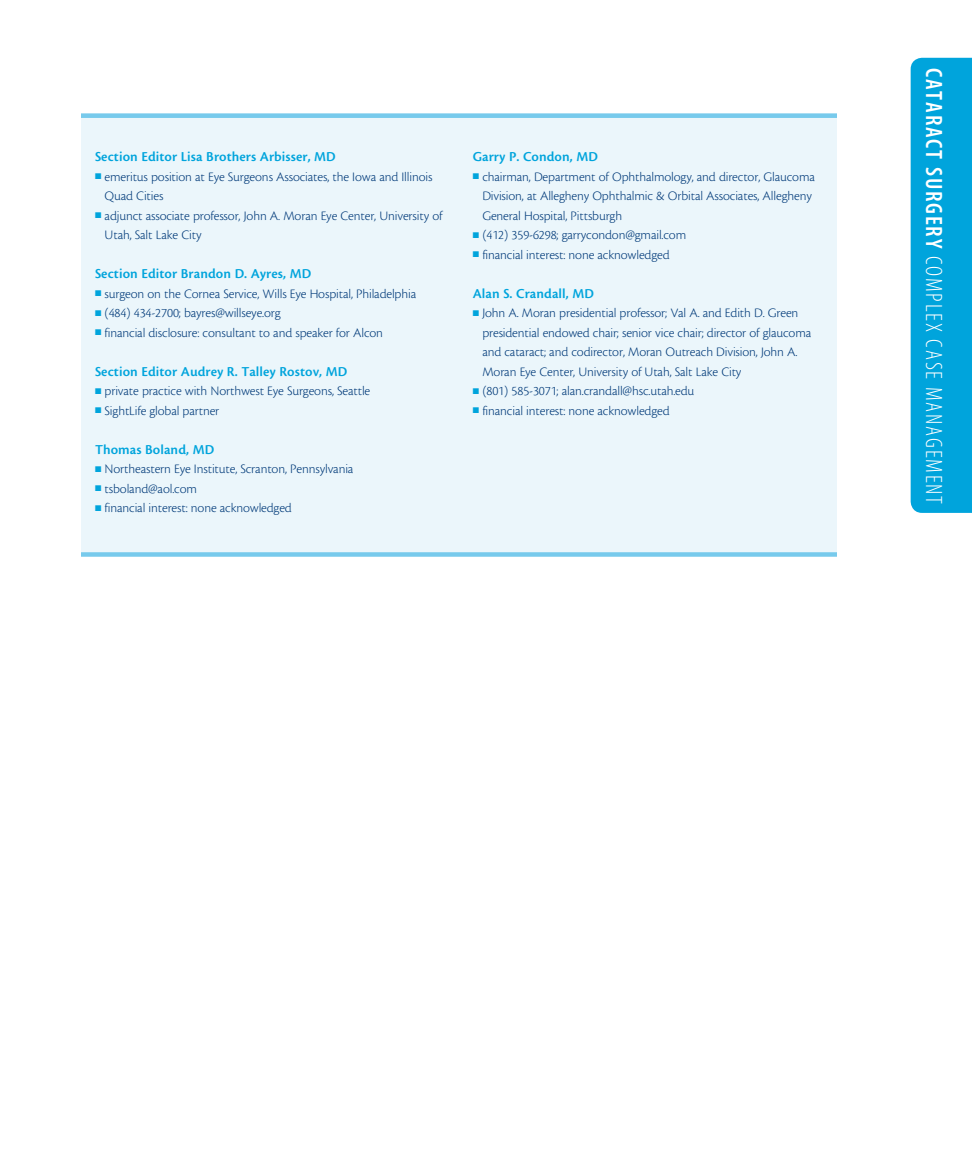
<style>
.page{position:relative;width:972px;height:1161px;background:#fff}
.page>*{position:absolute;margin:0;border:0;box-sizing:border-box;transform-origin:0 0}
.t1{font:23.7px "Myriad MM 215 300";letter-spacing:.075em;color:#fff}
.bio_name{font:14.25px "Cronos MM 574 9";letter-spacing:.005em;color:#00a4dc}
.bio_info{font:13.5px/19.5px "Cronos MM 250 9";letter-spacing:-.01em;color:#013a79}
.s1{color:#00a4dc}
.s2{font-family:"Myriad MM 565 300"}
</style>
<div class="page">
<div style="left:911px;top:58px;width:61px;height:455px;background:#00a4dc"></div>
<div style="left:81px;top:118px;width:756px;height:434px;background:#ebf6fb"></div>
<div style="left:81px;top:113px;width:756px;height:5px;background:#77caec"></div>
<div style="left:81px;top:552px;width:756px;height:5px;background:#77caec"></div>
<p class="bio_name" style="left:95px;top:150px;width:242px">Section Editor Lisa Brothers Arbisser, MD</p>
<p class="bio_info" style="left:105px;top:167px;width:329px;text-indent:-10px"><span class="s1">■</span> emeritus position at Eye Surgeons Associates, the Iowa and Illinois<br>Quad Cities</p>
<p class="bio_info" style="left:105px;top:206px;width:339px;text-indent:-10px"><span class="s1">■</span> adjunct associate professor, John A. Moran Eye Center, University of<br>Utah, Salt Lake City</p>
<p class="bio_name" style="left:95px;top:267px;width:218px">Section Editor Brandon D. Ayres, MD</p>
<p class="bio_info" style="left:95px;top:284px;width:323px"><span class="s1">■</span> surgeon on the Cornea Service, Wills Eye Hospital, Philadelphia</p>
<p class="bio_info" style="left:95px;top:304px;width:187px"><span class="s1">■</span> (484) 434-2700; bayres@willseye.org</p>
<p class="bio_info" style="left:95px;top:323px;width:290px"><span class="s1">■</span> financial disclosure: consultant to and speaker for Alcon</p>
<p class="bio_name" style="left:95px;top:364px;width:254px">Section Editor Audrey R. Talley Rostov, MD</p>
<p class="bio_info" style="left:95px;top:382px;width:277px"><span class="s1">■</span> private practice with Northwest Eye Surgeons, Seattle</p>
<p class="bio_info" style="left:95px;top:401px;width:126px"><span class="s1">■</span> SightLife global partner</p>
<p class="bio_name" style="left:95px;top:442px;width:121px">Thomas Boland, MD</p>
<p class="bio_info" style="left:95px;top:460px;width:260px"><span class="s1">■</span> Northeastern Eye Institute, Scranton, Pennsylvania</p>
<p class="bio_info" style="left:95px;top:479px;width:104px"><span class="s1">■</span> tsboland@aol.com</p>
<p class="bio_info" style="left:95px;top:499px;width:198px"><span class="s1">■</span> financial interest: none acknowledged</p>
<p class="bio_name" style="left:473px;top:150px;width:127px">Garry P. Condon, MD</p>
<p class="bio_info" style="left:482px;top:167px;width:334px;text-indent:-10px"><span class="s1">■</span> chairman, Department of Ophthalmology, and director, Glaucoma<br>Division, at Allegheny Ophthalmic &amp; Orbital Associates, Allegheny<br>General Hospital, Pittsburgh</p>
<p class="bio_info" style="left:473px;top:226px;width:215px"><span class="s1">■</span> (412) 359-6298; garrycondon@gmail.com</p>
<p class="bio_info" style="left:473px;top:245px;width:198px"><span class="s1">■</span> financial interest: none acknowledged</p>
<p class="bio_name" style="left:473px;top:286px;width:123px">Alan S. Crandall, MD</p>
<p class="bio_info" style="left:482px;top:304px;width:330px;text-indent:-10px"><span class="s1">■</span> John A. Moran presidential professor; Val A. and Edith D. Green presidential endowed chair; senior vice chair; director of glaucoma and cataract; and codirector, Moran Outreach Division, John A.<br>Moran Eye Center, University of Utah, Salt Lake City</p>
<p class="bio_info" style="left:473px;top:382px;width:223px"><span class="s1">■</span> (801) 585-3071; alan.crandall@hsc.utah.edu</p>
<p class="bio_info" style="left:473px;top:401px;width:198px"><span class="s1">■</span> financial interest: none acknowledged</p>
<h1 class="t1" style="left:946px;top:68px;width:438px;rotate:90deg"><span class="s2">CATARACT SURGERY</span> COMPLEX CASE MANAGEMENT</h1>
</div>
